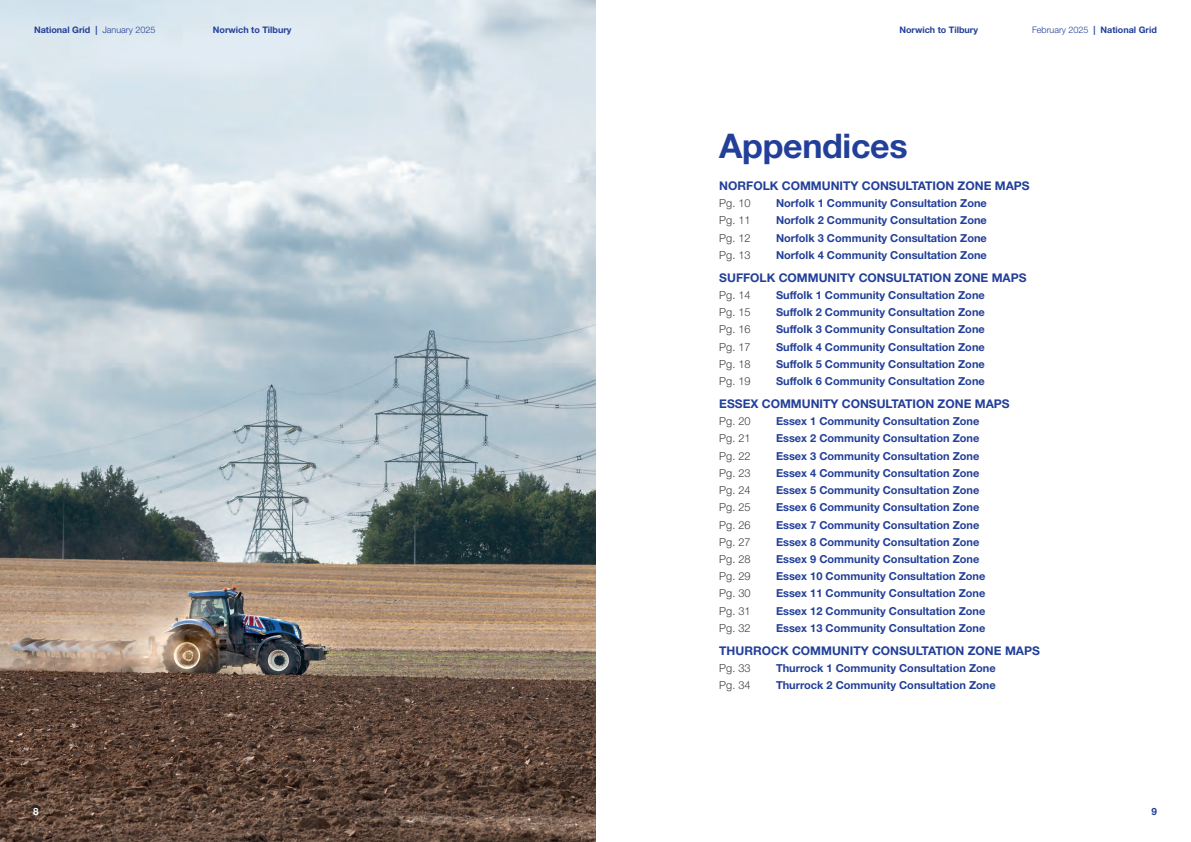
<style>
.page{position:relative;width:1191px;height:842px;background:#fff}
.page>*{position:absolute;margin:0;border:0;box-sizing:border-box;transform-origin:0 0}
.H1_34pt_bold{font:700 34px "Helvetica Neue LT Std";letter-spacing:-.01em;color:#223f99}
.Body_copy_Light_-_11pt{font:700 12px "Helvetica Neue LT Std";color:#223f99}
.Body_copy_Light_-_11pt-2{font:700 11px "Helvetica Neue LT Std";color:#223f99}
.Body_copy_Light_-_11pt-3{font:300 11px "Helvetica Neue LT Std";color:#3e3e3f}
.t1{font:700 10px "Helvetica Neue LT Std";color:#223f99}
.t2{font:700 10px "Helvetica Neue LT Std";color:#fff}
.t3{font:700 9px "Helvetica Neue LT Std";color:#223f99}
.s1{font-weight:300}
</style>
<div class="page">
<img style="left:0;top:0;width:595px;height:842px">
<p class="t3" style="left:34px;top:25px;width:123px">National Grid | <span class="s1">January 2025</span></p>
<p class="t3" style="left:213px;top:25px;width:80px">Norwich to Tilbury</p>
<p class="t3" style="left:899px;top:25px;width:80px">Norwich to Tilbury</p>
<p class="t3" style="left:1032px;top:25px;width:126px"><span class="s1">February 2025</span> | National Grid</p>
<p class="H1_34pt_bold" style="left:719px;top:124px;width:190px">Appendices</p>
<p class="t2" style="left:33px;top:805px;width:7px">8</p>
<p class="Body_copy_Light_-_11pt" style="left:719px;top:178px;width:312px">NORFOLK COMMUNITY CONSULTATION ZONE MAPS</p>
<p class="Body_copy_Light_-_11pt-3" style="left:719px;top:197px;width:33px">Pg. 10</p>
<p class="Body_copy_Light_-_11pt-2" style="left:776px;top:196px;width:212px">Norfolk 1 Community Consultation Zone</p>
<p class="Body_copy_Light_-_11pt-3" style="left:719px;top:214px;width:33px">Pg. 11</p>
<p class="Body_copy_Light_-_11pt-2" style="left:776px;top:214px;width:212px">Norfolk 2 Community Consultation Zone</p>
<p class="Body_copy_Light_-_11pt-3" style="left:719px;top:231px;width:33px">Pg. 12</p>
<p class="Body_copy_Light_-_11pt-2" style="left:776px;top:231px;width:212px">Norfolk 3 Community Consultation Zone</p>
<p class="Body_copy_Light_-_11pt-3" style="left:719px;top:248px;width:33px">Pg. 13</p>
<p class="Body_copy_Light_-_11pt-2" style="left:776px;top:248px;width:212px">Norfolk 4 Community Consultation Zone</p>
<p class="Body_copy_Light_-_11pt" style="left:719px;top:270px;width:309px">SUFFOLK COMMUNITY CONSULTATION ZONE MAPS</p>
<p class="Body_copy_Light_-_11pt-3" style="left:719px;top:288px;width:33px">Pg. 14</p>
<p class="Body_copy_Light_-_11pt-2" style="left:776px;top:288px;width:210px">Suffolk 1 Community Consultation Zone</p>
<p class="Body_copy_Light_-_11pt-3" style="left:719px;top:306px;width:33px">Pg. 15</p>
<p class="Body_copy_Light_-_11pt-2" style="left:776px;top:305px;width:210px">Suffolk 2 Community Consultation Zone</p>
<p class="Body_copy_Light_-_11pt-3" style="left:719px;top:323px;width:33px">Pg. 16</p>
<p class="Body_copy_Light_-_11pt-2" style="left:776px;top:323px;width:210px">Suffolk 3 Community Consultation Zone</p>
<p class="Body_copy_Light_-_11pt-3" style="left:719px;top:340px;width:33px">Pg. 17</p>
<p class="Body_copy_Light_-_11pt-2" style="left:776px;top:340px;width:210px">Suffolk 4 Community Consultation Zone</p>
<p class="Body_copy_Light_-_11pt-3" style="left:719px;top:357px;width:33px">Pg. 18</p>
<p class="Body_copy_Light_-_11pt-2" style="left:776px;top:357px;width:210px">Suffolk 5 Community Consultation Zone</p>
<p class="Body_copy_Light_-_11pt-3" style="left:719px;top:374px;width:33px">Pg. 19</p>
<p class="Body_copy_Light_-_11pt-2" style="left:776px;top:374px;width:210px">Suffolk 6 Community Consultation Zone</p>
<p class="Body_copy_Light_-_11pt" style="left:719px;top:396px;width:292px">ESSEX COMMUNITY CONSULTATION ZONE MAPS</p>
<p class="Body_copy_Light_-_11pt-3" style="left:719px;top:415px;width:33px">Pg. 20</p>
<p class="Body_copy_Light_-_11pt-2" style="left:776px;top:414px;width:205px">Essex 1 Community Consultation Zone</p>
<p class="Body_copy_Light_-_11pt-3" style="left:719px;top:432px;width:33px">Pg. 21</p>
<p class="Body_copy_Light_-_11pt-2" style="left:776px;top:432px;width:205px">Essex 2 Community Consultation Zone</p>
<p class="Body_copy_Light_-_11pt-3" style="left:719px;top:449px;width:33px">Pg. 22</p>
<p class="Body_copy_Light_-_11pt-2" style="left:776px;top:449px;width:205px">Essex 3 Community Consultation Zone</p>
<p class="Body_copy_Light_-_11pt-3" style="left:719px;top:466px;width:33px">Pg. 23</p>
<p class="Body_copy_Light_-_11pt-2" style="left:776px;top:466px;width:205px">Essex 4 Community Consultation Zone</p>
<p class="Body_copy_Light_-_11pt-3" style="left:719px;top:483px;width:33px">Pg. 24</p>
<p class="Body_copy_Light_-_11pt-2" style="left:776px;top:483px;width:205px">Essex 5 Community Consultation Zone</p>
<p class="Body_copy_Light_-_11pt-3" style="left:719px;top:501px;width:33px">Pg. 25</p>
<p class="Body_copy_Light_-_11pt-2" style="left:776px;top:501px;width:205px">Essex 6 Community Consultation Zone</p>
<p class="Body_copy_Light_-_11pt-3" style="left:719px;top:518px;width:33px">Pg. 26</p>
<p class="Body_copy_Light_-_11pt-2" style="left:776px;top:518px;width:205px">Essex 7 Community Consultation Zone</p>
<p class="Body_copy_Light_-_11pt-3" style="left:719px;top:535px;width:33px">Pg. 27</p>
<p class="Body_copy_Light_-_11pt-2" style="left:776px;top:535px;width:205px">Essex 8 Community Consultation Zone</p>
<p class="Body_copy_Light_-_11pt-3" style="left:719px;top:552px;width:33px">Pg. 28</p>
<p class="Body_copy_Light_-_11pt-2" style="left:776px;top:552px;width:205px">Essex 9 Community Consultation Zone</p>
<p class="Body_copy_Light_-_11pt-3" style="left:719px;top:570px;width:33px">Pg. 29</p>
<p class="Body_copy_Light_-_11pt-2" style="left:776px;top:569px;width:211px">Essex 10 Community Consultation Zone</p>
<p class="Body_copy_Light_-_11pt-3" style="left:719px;top:587px;width:33px">Pg. 30</p>
<p class="Body_copy_Light_-_11pt-2" style="left:776px;top:587px;width:211px">Essex 11 Community Consultation Zone</p>
<p class="Body_copy_Light_-_11pt-3" style="left:719px;top:604px;width:33px">Pg. 31</p>
<p class="Body_copy_Light_-_11pt-2" style="left:776px;top:604px;width:211px">Essex 12 Community Consultation Zone</p>
<p class="Body_copy_Light_-_11pt-3" style="left:719px;top:621px;width:33px">Pg. 32</p>
<p class="Body_copy_Light_-_11pt-2" style="left:776px;top:621px;width:211px">Essex 13 Community Consultation Zone</p>
<p class="Body_copy_Light_-_11pt" style="left:719px;top:643px;width:322px">THURROCK COMMUNITY CONSULTATION ZONE MAPS</p>
<p class="Body_copy_Light_-_11pt-3" style="left:719px;top:661px;width:33px">Pg. 33</p>
<p class="Body_copy_Light_-_11pt-2" style="left:776px;top:661px;width:221px">Thurrock 1 Community Consultation Zone</p>
<p class="Body_copy_Light_-_11pt-3" style="left:719px;top:678px;width:33px">Pg. 34</p>
<p class="Body_copy_Light_-_11pt-2" style="left:776px;top:678px;width:221px">Thurrock 2 Community Consultation Zone</p>
<p class="t1" style="left:1151px;top:805px;width:7px">9</p>
</div>
